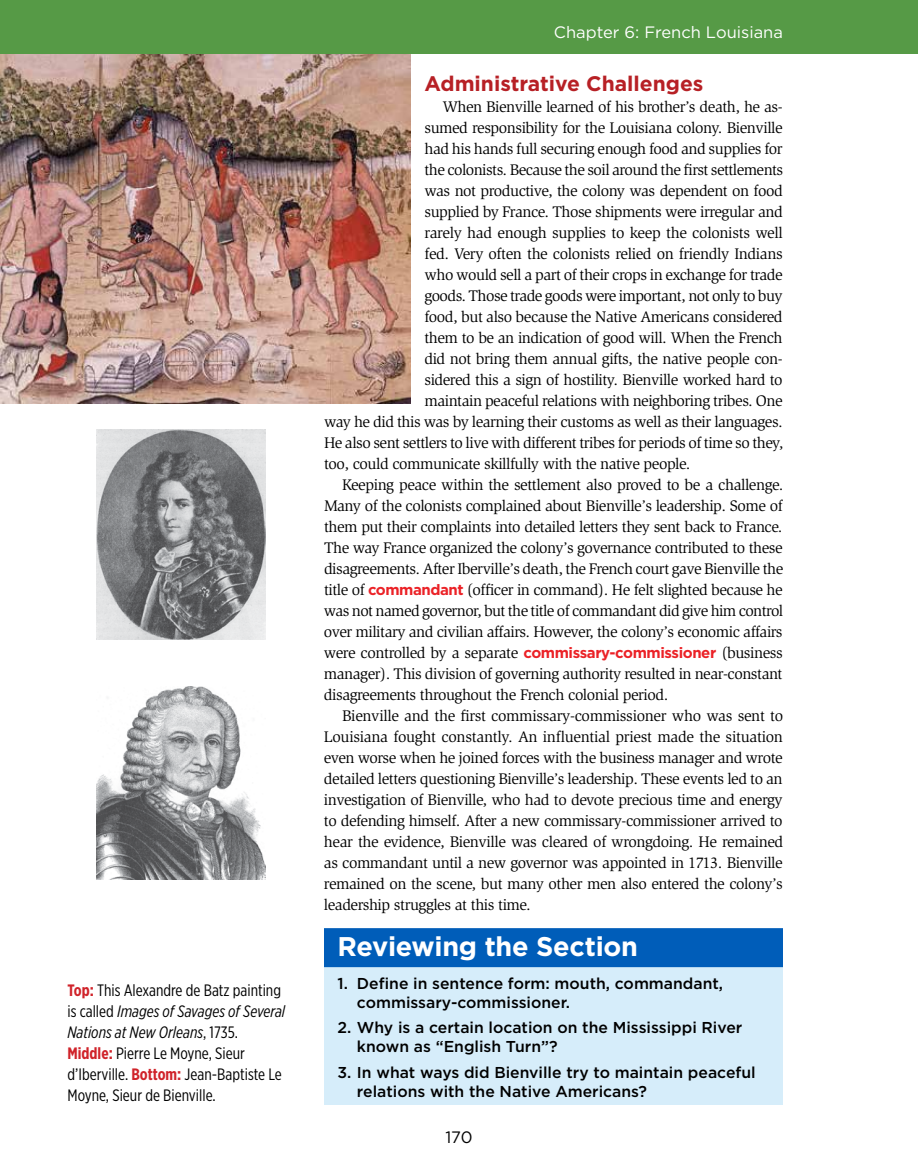
<style>
.page{position:relative;width:918px;height:1175px;background:#fff}
.page>*{position:absolute;margin:0;border:0;box-sizing:border-box;transform-origin:0 0}
.t1{font:700 27px "Gotham";letter-spacing:-.01em;color:#fff}
.t2{font:700 21px "Gotham";color:#b72025}
.t3{font:16.5px/21px "Gotham X Narrow";color:#000}
.t4{font:16.5px "Gotham";color:#fff}
.t5{font:16.5px "Gotham";color:#000}
.t6{font:15.75px "Slimbach Std";letter-spacing:-.03em;color:#000}
.t7{font:500 15.75px/18.9px "Gotham";color:#000}
.s1{font-weight:700;color:#d0232a}
.s2{font-style:italic}
.s3{font-family:"Gotham";font-weight:700;font-size:15px;color:#eb2227}
</style>
<div class="page">
<div style="left:324px;top:936px;width:459px;height:169px;background:#d6edfa"></div>
<div style="left:324px;top:928px;width:459px;height:39px;background:#005db9"></div>
<img style="left:0;top:54px;width:411px;height:349px">
<div style="left:0;top:0;width:918px;height:54px;background:#569a46"></div>
<img style="left:96px;top:429px;width:170px;height:211px">
<img style="left:96px;top:686px;width:170px;height:193px">
<p class="t3" style="left:68px;top:979px;width:219px"><span class="s1">Top:</span> This Alexandre de Batz painting is called <span class="s2">Images of Savages of Several Nations at New Orleans</span>, 1735.<br><span class="s1">Middle:</span> Pierre Le Moyne, Sieur d’Iberville. <span class="s1">Bottom:</span> Jean-Baptiste Le Moyne, Sieur de Bienville.</p>
<p class="t4" style="left:554px;top:22px;width:231px">Chapter 6: French Louisiana</p>
<h2 class="t2" style="left:424px;top:70px;width:281px">Administrative Challenges</h2>
<p class="t6" style="left:442px;top:98px;width:342px">When Bienville learned of his brother’s death, he as-</p>
<p class="t6" style="left:424px;top:119px;width:360px">sumed responsibility for the Louisiana colony. Bienville</p>
<p class="t6" style="left:424px;top:140px;width:360px">had his hands full securing enough food and supplies for</p>
<p class="t6" style="left:424px;top:161px;width:360px">the colonists. Because the soil around the first settlements</p>
<p class="t6" style="left:424px;top:182px;width:360px">was not productive, the colony was dependent on food</p>
<p class="t6" style="left:424px;top:203px;width:360px">supplied by France. Those shipments were irregular and</p>
<p class="t6" style="left:424px;top:224px;width:360px">rarely had enough supplies to keep the colonists well</p>
<p class="t6" style="left:424px;top:245px;width:360px">fed. Very often the colonists relied on friendly Indians</p>
<p class="t6" style="left:424px;top:266px;width:360px">who would sell a part of their crops in exchange for trade</p>
<p class="t6" style="left:424px;top:287px;width:360px">goods. Those trade goods were important, not only to buy</p>
<p class="t6" style="left:424px;top:308px;width:360px">food, but also because the Native Americans considered</p>
<p class="t6" style="left:424px;top:329px;width:360px">them to be an indication of good will. When the French</p>
<p class="t6" style="left:424px;top:350px;width:360px">did not bring them annual gifts, the native people con-</p>
<p class="t6" style="left:424px;top:371px;width:360px">sidered this a sign of hostility. Bienville worked hard to</p>
<p class="t6" style="left:424px;top:392px;width:360px">maintain peaceful relations with neighboring tribes. One</p>
<p class="t6" style="left:324px;top:413px;width:460px">way he did this was by learning their customs as well as their languages.</p>
<p class="t6" style="left:324px;top:434px;width:461px">He also sent settlers to live with different tribes for periods of time so they,</p>
<p class="t6" style="left:324px;top:455px;width:368px">too, could communicate skillfully with the native people.</p>
<p class="t6" style="left:342px;top:476px;width:443px">Keeping peace within the settlement also proved to be a challenge.</p>
<p class="t6" style="left:324px;top:497px;width:460px">Many of the colonists complained about Bienville’s leadership. Some of</p>
<p class="t6" style="left:324px;top:518px;width:460px">them put their complaints into detailed letters they sent back to France.</p>
<p class="t6" style="left:324px;top:539px;width:460px">The way France organized the colony’s governance contributed to these</p>
<p class="t6" style="left:324px;top:560px;width:461px">disagreements. After Iberville’s death, the French court gave Bienville the</p>
<p class="t6" style="left:324px;top:581px;width:460px">title of <span class="s3">commandant</span> (officer in command). He felt slighted because he</p>
<p class="t6" style="left:324px;top:602px;width:461px">was not named governor, but the title of commandant did give him control</p>
<p class="t6" style="left:324px;top:623px;width:460px">over military and civilian affairs. However, the colony’s economic affairs</p>
<p class="t6" style="left:324px;top:644px;width:460px">were controlled by a separate <span class="s3">commissary-commissioner</span> (business</p>
<p class="t6" style="left:324px;top:665px;width:460px">manager). This division of governing authority resulted in near-constant</p>
<p class="t6" style="left:324px;top:686px;width:346px">disagreements throughout the French colonial period.</p>
<p class="t6" style="left:342px;top:707px;width:443px">Bienville and the first commissary-commissioner who was sent to</p>
<p class="t6" style="left:324px;top:728px;width:461px">Louisiana fought constantly. An influential priest made the situation</p>
<p class="t6" style="left:324px;top:749px;width:460px">even worse when he joined forces with the business manager and wrote</p>
<p class="t6" style="left:324px;top:770px;width:460px">detailed letters questioning Bienville’s leadership. These events led to an</p>
<p class="t6" style="left:324px;top:791px;width:460px">investigation of Bienville, who had to devote precious time and energy</p>
<p class="t6" style="left:324px;top:812px;width:460px">to defending himself. After a new commissary-commissioner arrived to</p>
<p class="t6" style="left:324px;top:833px;width:461px">hear the evidence, Bienville was cleared of wrongdoing. He remained</p>
<p class="t6" style="left:324px;top:854px;width:460px">as commandant until a new governor was appointed in 1713. Bienville</p>
<p class="t6" style="left:324px;top:875px;width:460px">remained on the scene, but many other men also entered the colony’s</p>
<p class="t6" style="left:324px;top:896px;width:208px">leadership struggles at this time.</p>
<h1 class="t1" style="left:338px;top:928px;width:302px">Reviewing the Section</h1>
<p class="t7" style="left:357px;top:973px;width:368px;text-indent:-19px">1. Define in sentence form: mouth, commandant, commissary-commissioner.</p>
<p class="t7" style="left:357px;top:1018px;width:387px;text-indent:-19px">2. Why is a certain location on the Mississippi River known as “English Turn”?</p>
<p class="t7" style="left:357px;top:1062px;width:400px;text-indent:-19px">3. In what ways did Bienville try to maintain peaceful relations with the Native Americans?</p>
<p class="t5" style="left:445px;top:1126px;width:29px">170</p>
</div>
